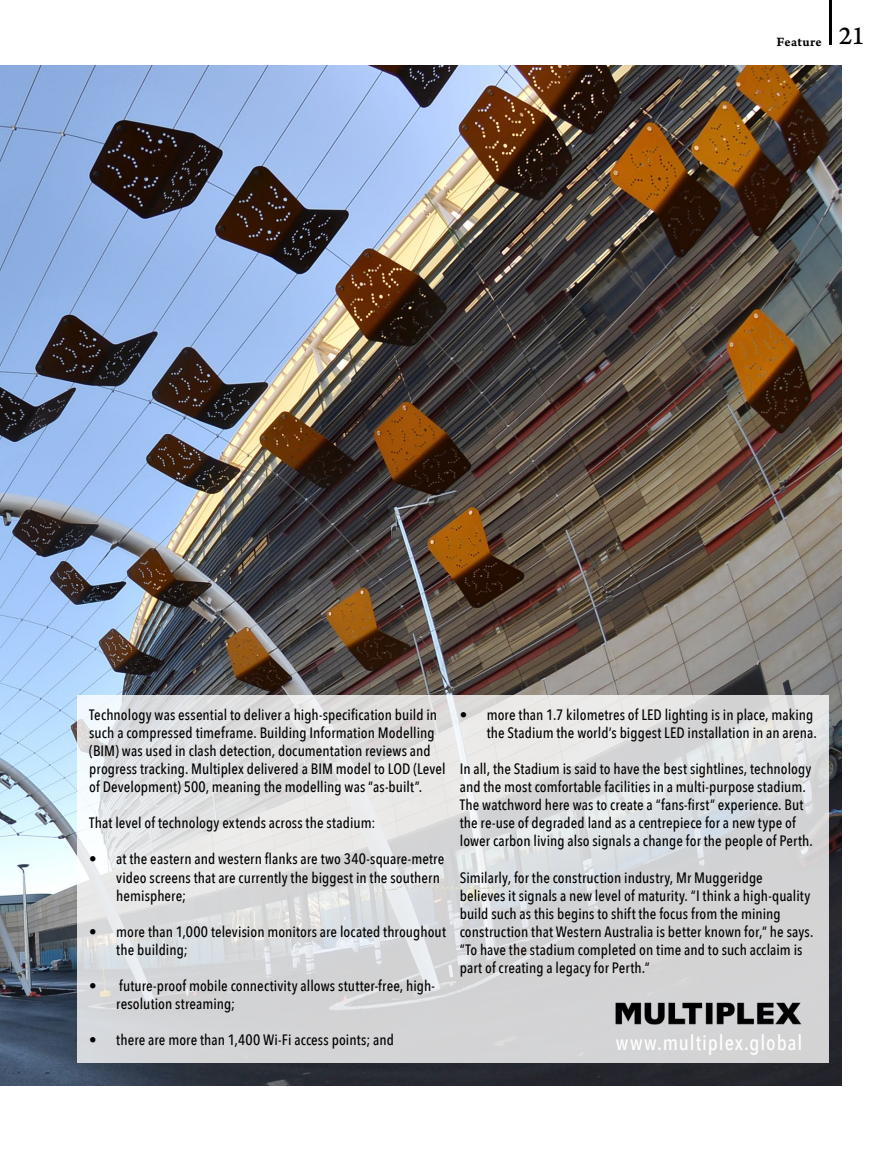
<style>
.page{position:relative;width:893px;height:1149px;background:#fff}
.page>*{position:absolute;margin:0;border:0;box-sizing:border-box;transform-origin:0 0}
.t1{font:500 21px "Avenir Next Condensed";letter-spacing:.045em;color:#fff}
.t2{font:500 15px/18px "Avenir Next Condensed";letter-spacing:.005em;color:#000}
.t3{font:13.5px "Arno Pro Smbd Caption";letter-spacing:.015em;color:#000}
.s1{font-family:"Arno Pro Caption";font-size:27px}
</style>
<div class="page">
<img style="left:0;top:65px;width:842px;height:1019px">
<svg style="left:77px;top:695px;width:752px;height:367px;background:#dbdcdd"></svg>
<img style="left:612px;top:992px;width:192px;height:42px">
<hr style="left:829px;top:0;width:2px;height:44px;background:#000">
<p class="t3" style="left:777px;top:33px;width:90px">Feature <span class="s1">21</span></p>
<p class="t2" style="left:89px;top:705px;width:358px">Technology was essential to deliver a high-specification build in such a compressed timeframe. Building Information Modelling (BIM) was used in clash detection, documentation reviews and progress tracking. Multiplex delivered a BIM model to LOD (Level of Development) 500, meaning the modelling was “as-built”.</p>
<p class="t2" style="left:89px;top:813px;width:288px">That level of technology extends across the stadium:</p>
<p class="t2" style="left:116px;top:849px;width:330px;text-indent:-27px">• at the eastern and western flanks are two 340-square-metre video screens that are currently the biggest in the southern hemisphere;</p>
<p class="t2" style="left:116px;top:921px;width:331px;text-indent:-27px">• more than 1,000 television monitors are located throughout the building;</p>
<p class="t2" style="left:116px;top:975px;width:320px;text-indent:-27px">• future-proof mobile connectivity allows stutter-free, high&shy;resolution streaming;</p>
<p class="t2" style="left:89px;top:1029px;width:306px">• there are more than 1,400 Wi-Fi access points; and</p>
<p class="t2" style="left:460px;top:705px;width:359px;text-align:right">• more than 1.7 kilometres of LED lighting is in place, making the Stadium the world’s biggest LED installation in an arena.</p>
<p class="t2" style="left:460px;top:759px;width:355px">In all, the Stadium is said to have the best sightlines, technology and the most comfortable facilities in a multi-purpose stadium.<br>The watchword here was to create a “fans-first” experience. But the re-use of degraded land as a centrepiece for a new type of lower carbon living also signals a change for the people of Perth.</p>
<p class="t2" style="left:460px;top:867px;width:355px">Similarly, for the construction industry, Mr Muggeridge<br>believes it signals a new level of maturity. “I think a high-quality build such as this begins to shift the focus from the mining construction that Western Australia is better known for,” he says. “To have the stadium completed on time and to such acclaim is part of creating a legacy for Perth.”</p>
<p class="t1" style="left:616px;top:1029px;width:188px">www.multiplex.global</p>
</div>
